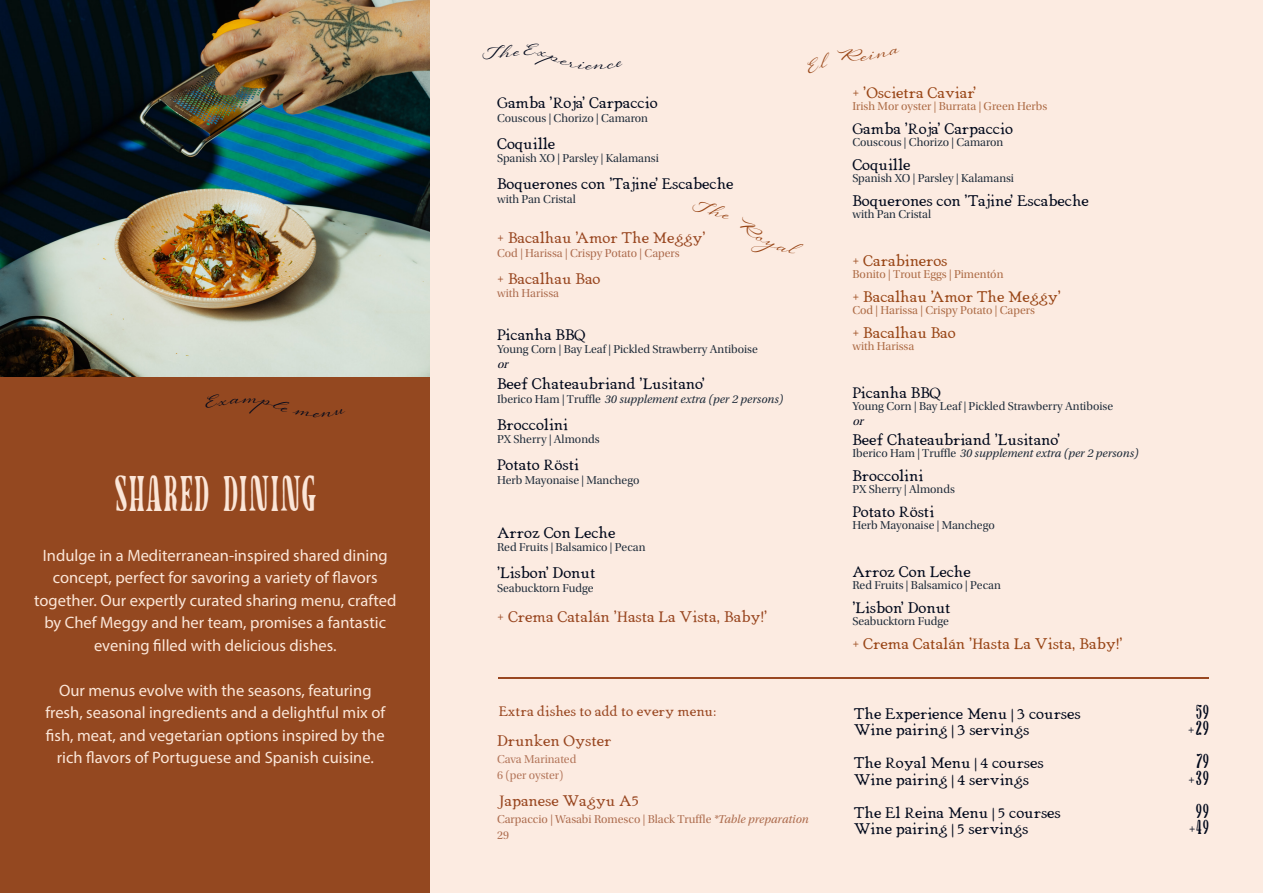
<style>
.page{position:relative;width:1263px;height:893px;background:#fff}
.page>*{position:absolute;margin:0;border:0;box-sizing:border-box;transform-origin:0 0}
.t1{font:45px "Tay Yamas";letter-spacing:-.03em;color:#fbe6d8}
.GERECHT_TITLE{font:18px "Tay Yamas";letter-spacing:-.04em;color:#01091c}
.t2{font:16.5px/22.5px "Myriad Pro";color:#fbe6d8;text-align:center}
.GERECHT_TITLE-2{font:15px "Grand Baron";color:#01091c}
.GERECHT_TITLE-3{font:15px "Grand Baron";color:#994617}
.GERECHT_TITLE-4{font:15px "Grand Baron";color:#994721}
.GERECHT_TITLE-5{font:13.5px "Grand Baron";color:#994721}
.GERECHT_TITLE-6{font:12px "Utopia Std Subh";color:#1f2c3a}
.GERECHT_TITLE-7{font:12px "Utopia Std Subh";color:#ad6b45}
.GERECHT_TITLE-8{font:12px/16.5px "Utopia Std Subh";color:#ad6c4e}
.GERECHT_TITLE-9{font:italic 12px "Utopia Std";color:#1f2c3a}
.GERECHT_TITLE-10{font:12px/16.5px "Utopia Std Subh";letter-spacing:-.005em;color:#b37559}
.GERECHT_TITLE-11{font:italic 12px "Utopia Std Subh";color:#01091c}
.s1{font-family:"Utopia Std Subh";font-style:normal}
.s2{font-family:"Utopia Std";font-style:italic}
.s3{font-family:"Grand Baron";font-size:15px}
</style>
<div class="page">
<div style="left:0;top:0;width:431px;height:893px;background:#944820"></div>
<img style="left:0;top:0;width:431px;height:376px">
<div style="left:431px;top:0;width:832px;height:893px;background:#fcebe1"></div>
<hr style="left:499px;top:677px;width:710px;height:1px;background:#994721">
<p class="t1" style="left:113px;top:475px;width:205px">SHARED DINING</p>
<p class="t2" style="left:34px;top:544px;width:364px">Indulge in a Mediterranean-inspired shared dining concept, perfect for savoring a variety of flavors together. Our expertly curated sharing menu, crafted by Chef Meggy and her team, promises a fantastic evening filled with delicious dishes.</p>
<p class="t2" style="left:45px;top:679px;width:341px">Our menus evolve with the seasons, featuring fresh, seasonal ingredients and a delightful mix of fish, meat, and vegetarian options inspired by the rich flavors of Portuguese and Spanish cuisine.</p>
<p class="GERECHT_TITLE-2" style="left:497px;top:91px;width:162px">Gamba 'Roja' Carpaccio</p>
<p class="GERECHT_TITLE-6" style="left:497px;top:112px;width:153px">Couscous | Chorizo | Camaron</p>
<p class="GERECHT_TITLE-2" style="left:497px;top:132px;width:60px">Coquille</p>
<p class="GERECHT_TITLE-6" style="left:497px;top:152px;width:163px">Spanish XO | Parsley | Kalamansi</p>
<p class="GERECHT_TITLE-2" style="left:497px;top:172px;width:238px">Boquerones con 'Tajine' Escabeche</p>
<p class="GERECHT_TITLE-6" style="left:497px;top:193px;width:80px">with Pan Cristal</p>
<p class="GERECHT_TITLE-4" style="left:497px;top:226px;width:210px">+ Bacalhau 'Amor The Meggy'</p>
<p class="GERECHT_TITLE-8" style="left:497px;top:245px;width:184px">Cod | Harissa | Crispy Potato | Capers</p>
<p class="GERECHT_TITLE-4" style="left:497px;top:267px;width:105px">+ Bacalhau Bao</p>
<p class="GERECHT_TITLE-8" style="left:497px;top:285px;width:63px">with Harissa</p>
<p class="GERECHT_TITLE-2" style="left:497px;top:323px;width:90px">Picanha BBQ</p>
<p class="GERECHT_TITLE-6" style="left:497px;top:343px;width:262px">Young Corn | Bay Leaf | Pickled Strawberry Antiboise</p>
<p class="GERECHT_TITLE-11" style="left:497px;top:358px;width:16px">or</p>
<p class="GERECHT_TITLE-2" style="left:497px;top:372px;width:209px">Beef Chateaubriand 'Lusitano'</p>
<p class="GERECHT_TITLE-9" style="left:497px;top:392px;width:288px"><span class="s1">Iberico Ham | Truffle</span> 30 supplement extra (per 2 persons)</p>
<p class="GERECHT_TITLE-2" style="left:497px;top:413px;width:73px">Broccolini</p>
<p class="GERECHT_TITLE-6" style="left:497px;top:433px;width:104px">PX Sherry | Almonds</p>
<p class="GERECHT_TITLE-2" style="left:497px;top:453px;width:83px">Potato Rösti</p>
<p class="GERECHT_TITLE-6" style="left:497px;top:474px;width:144px">Herb Mayonaise | Manchego</p>
<p class="GERECHT_TITLE-2" style="left:497px;top:521px;width:120px">Arroz Con Leche</p>
<p class="GERECHT_TITLE-6" style="left:497px;top:541px;width:150px">Red Fruits | Balsamico | Pecan</p>
<p class="GERECHT_TITLE-2" style="left:497px;top:561px;width:100px">'Lisbon' Donut</p>
<p class="GERECHT_TITLE-6" style="left:497px;top:582px;width:98px">Seabucktorn Fudge</p>
<p class="GERECHT_TITLE-4" style="left:497px;top:605px;width:272px">+ Crema Catalán 'Hasta La Vista, Baby!'</p>
<p class="GERECHT_TITLE-5" style="left:499px;top:701px;width:219px">Extra dishes to add to every menu:</p>
<p class="GERECHT_TITLE-4" style="left:497px;top:729px;width:116px">Drunken Oyster</p>
<p class="GERECHT_TITLE-10" style="left:497px;top:751px;width:81px">Cava Marinated<br>6 (per oyster)</p>
<p class="GERECHT_TITLE-4" style="left:497px;top:789px;width:144px">Japanese Wagyu A5</p>
<p class="GERECHT_TITLE-8" style="left:497px;top:811px;width:313px">Carpaccio | Wasabi Romesco | Black Truffle <span class="s2">*Table preparation<br></span>29</p>
<p class="GERECHT_TITLE-3" style="left:852px;top:81px;width:126px">+ 'Oscietra Caviar'</p>
<p class="GERECHT_TITLE-7" style="left:852px;top:100px;width:196px">Irish Mor oyster | Burrata | Green Herbs</p>
<p class="GERECHT_TITLE-2" style="left:852px;top:117px;width:162px">Gamba 'Roja' Carpaccio</p>
<p class="GERECHT_TITLE-6" style="left:852px;top:136px;width:153px">Couscous | Chorizo | Camaron</p>
<p class="GERECHT_TITLE-2" style="left:852px;top:153px;width:60px">Coquille</p>
<p class="GERECHT_TITLE-6" style="left:852px;top:172px;width:163px">Spanish XO | Parsley | Kalamansi</p>
<p class="GERECHT_TITLE-2" style="left:852px;top:189px;width:238px">Boquerones con 'Tajine' Escabeche</p>
<p class="GERECHT_TITLE-6" style="left:852px;top:208px;width:80px">with Pan Cristal</p>
<p class="GERECHT_TITLE-3" style="left:852px;top:249px;width:97px">+ Carabineros</p>
<p class="GERECHT_TITLE-7" style="left:852px;top:268px;width:153px">Bonito | Trout Eggs | Pimentón</p>
<p class="GERECHT_TITLE-3" style="left:852px;top:285px;width:210px">+ Bacalhau 'Amor The Meggy'</p>
<p class="GERECHT_TITLE-7" style="left:852px;top:304px;width:184px">Cod | Harissa | Crispy Potato | Capers</p>
<p class="GERECHT_TITLE-3" style="left:852px;top:321px;width:105px">+ Bacalhau Bao</p>
<p class="GERECHT_TITLE-7" style="left:852px;top:340px;width:63px">with Harissa</p>
<p class="GERECHT_TITLE-2" style="left:852px;top:381px;width:90px">Picanha BBQ</p>
<p class="GERECHT_TITLE-6" style="left:852px;top:400px;width:262px">Young Corn | Bay Leaf | Pickled Strawberry Antiboise</p>
<p class="GERECHT_TITLE-11" style="left:852px;top:415px;width:16px">or</p>
<p class="GERECHT_TITLE-2" style="left:852px;top:427px;width:209px">Beef Chateaubriand 'Lusitano'</p>
<p class="GERECHT_TITLE-9" style="left:852px;top:446px;width:288px"><span class="s1">Iberico Ham | Truffle</span> 30 supplement extra (per 2 persons)</p>
<p class="GERECHT_TITLE-2" style="left:852px;top:463px;width:73px">Broccolini</p>
<p class="GERECHT_TITLE-6" style="left:852px;top:482px;width:104px">PX Sherry | Almonds</p>
<p class="GERECHT_TITLE-2" style="left:852px;top:499px;width:83px">Potato Rösti</p>
<p class="GERECHT_TITLE-6" style="left:852px;top:518px;width:144px">Herb Mayonaise | Manchego</p>
<p class="GERECHT_TITLE-2" style="left:852px;top:559px;width:120px">Arroz Con Leche</p>
<p class="GERECHT_TITLE-6" style="left:852px;top:578px;width:150px">Red Fruits | Balsamico | Pecan</p>
<p class="GERECHT_TITLE-2" style="left:852px;top:595px;width:100px">'Lisbon' Donut</p>
<p class="GERECHT_TITLE-6" style="left:852px;top:614px;width:98px">Seabucktorn Fudge</p>
<p class="GERECHT_TITLE-3" style="left:852px;top:631px;width:272px">+ Crema Catalán 'Hasta La Vista, Baby!'</p>
<p class="GERECHT_TITLE-2" style="left:854px;top:701px;width:228px">The Experience Menu | 3 courses</p>
<p class="GERECHT_TITLE" style="left:1195px;top:704px;width:15px">59</p>
<p class="GERECHT_TITLE-2" style="left:854px;top:718px;width:177px">Wine pairing | 3 servings</p>
<p class="GERECHT_TITLE" style="left:1188px;top:721px;width:23px"><span class="s3">+</span>29</p>
<p class="GERECHT_TITLE-2" style="left:854px;top:751px;width:191px">The Royal Menu | 4 courses</p>
<p class="GERECHT_TITLE" style="left:1196px;top:754px;width:15px">79</p>
<p class="GERECHT_TITLE-2" style="left:854px;top:767px;width:177px">Wine pairing | 4 servings</p>
<p class="GERECHT_TITLE" style="left:1188px;top:770px;width:22px"><span class="s3">+</span>39</p>
<p class="GERECHT_TITLE-2" style="left:854px;top:800px;width:209px">The El Reina Menu | 5 courses</p>
<p class="GERECHT_TITLE" style="left:1195px;top:803px;width:15px">99</p>
<p class="GERECHT_TITLE-2" style="left:854px;top:817px;width:176px">Wine pairing | 5 servings</p>
<p class="GERECHT_TITLE" style="left:1189px;top:820px;width:22px"><span class="s3">+</span>49</p>
</div>
